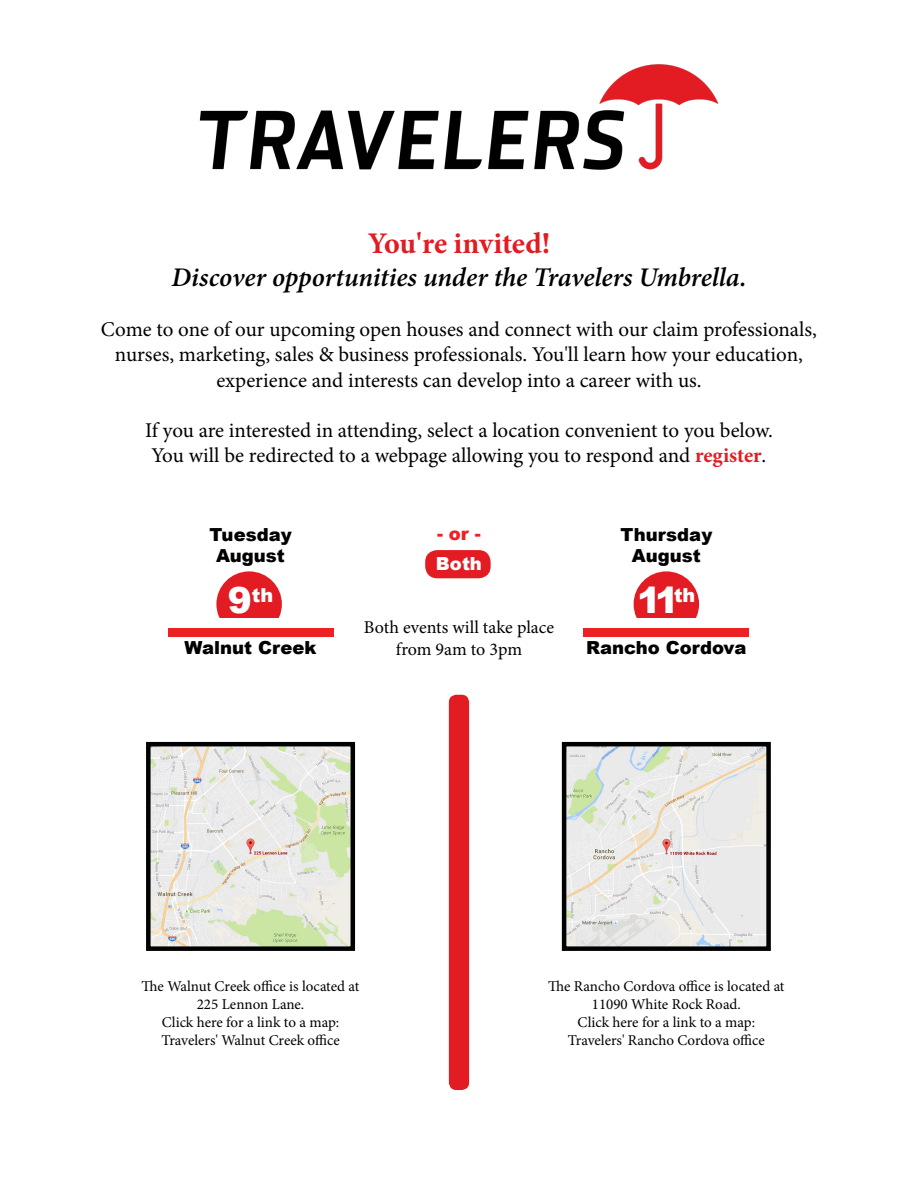
<style>
.page{position:relative;width:918px;height:1188px;background:#fff}
.page>*{position:absolute;margin:0;border:0;box-sizing:border-box;transform-origin:0 0}
.t1{font:900 36px "Arial";color:#fff}
.t2{font:700 30px "Minion Pro";letter-spacing:-.01em;color:#e31b23}
.t3{font:italic 600 27px "Minion Pro";letter-spacing:-.005em;color:#000}
.t4{font:21px/25.2px "Minion Pro";letter-spacing:-.005em;color:#000;text-align:center}
.t5{font:900 19.2px "Arial";color:#fff}
.t6{font:900 18px/21px "Arial";color:#000;text-align:center}
.t7{font:18px/21.6px "Minion Pro";color:#000;text-align:center}
.t8{font:900 18px "Arial";color:#ed2124}
.t9{font:900 18px "Arial";color:#fff}
.t10{font:15px/18px "Minion Pro";letter-spacing:-.005em;color:#000;text-align:center}
.s1{font-weight:700;color:#e31b23}
.s2{font-size:36px}
</style>
<div class="page">
<div style="left:425px;top:550px;width:66px;height:28px;background:#e31b23;border-radius:12px"></div>
<div style="left:634px;top:571px;width:65px;height:66px;background:#e31b23;border-radius:50%"></div>
<div style="left:216px;top:571px;width:66px;height:66px;background:#e31b23;border-radius:50%"></div>
<div style="left:449px;top:695px;width:20px;height:395px;background:#e31b23;border-radius:7px"></div>
<img style="left:199px;top:64px;width:520px;height:106px">
<img style="left:151px;top:747px;width:199px;height:199px">
<div style="left:146px;top:742px;width:209px;height:209px;border:4px solid #000101"></div>
<img style="left:567px;top:747px;width:199px;height:199px">
<div style="left:562px;top:742px;width:209px;height:209px;border:4px solid #000101"></div>
<div style="left:212px;top:618px;width:72px;height:21px;background:#fff"></div>
<div style="left:630px;top:618px;width:72px;height:21px;background:#fff"></div>
<div style="left:584px;top:628px;width:165px;height:9px;background:#ed2124"></div>
<div style="left:168px;top:628px;width:165px;height:9px;background:#ed2124"></div>
<h2 class="t2" style="left:368px;top:223px;width:184px">You're invited!</h2>
<p class="t3" style="left:171px;top:258px;width:577px">Discover opportunities under the Travelers Umbrella.</p>
<p class="t4" style="left:101px;top:317px;width:718px">Come to one of our upcoming open houses and connect with our claim professionals, nurses, marketing, sales &amp; business professionals. You'll learn how your education, experience and interests can develop into a career with us.</p>
<p class="t4" style="left:145px;top:418px;width:629px">If you are interested in attending, select a location convenient to you below.<br>You will be redirected to a webpage allowing you to respond and <span class="s1">register</span>.</p>
<p class="t6" style="left:209px;top:524px;width:84px">Tuesday<br>August</p>
<p class="t5" style="left:228px;top:582px;width:47px"><span class="s2">9</span>th</p>
<p class="t6" style="left:185px;top:636px;width:133px">Walnut Creek</p>
<p class="t8" style="left:437px;top:521px;width:45px">- or -</p>
<p class="t9" style="left:436px;top:551px;width:48px">Both</p>
<p class="t7" style="left:364px;top:617px;width:192px">Both events will take place from 9am to 3pm</p>
<p class="t6" style="left:620px;top:524px;width:93px">Thursday<br>August</p>
<h1 class="t1" style="left:637px;top:574px;width:60px">11<sup>th</sup></h1>
<p class="t6" style="left:586px;top:636px;width:162px">Rancho Cordova</p>
<p class="t10" style="left:142px;top:977px;width:219px">The Walnut Creek office is located at<br>225 Lennon Lane.<br>Click here for a link to a map:<br>Travelers' Walnut Creek office</p>
<p class="t10" style="left:548px;top:977px;width:238px">The Rancho Cordova office is located at<br>11090 White Rock Road.<br>Click here for a link to a map:<br>Travelers' Rancho Cordova office</p>
</div>
